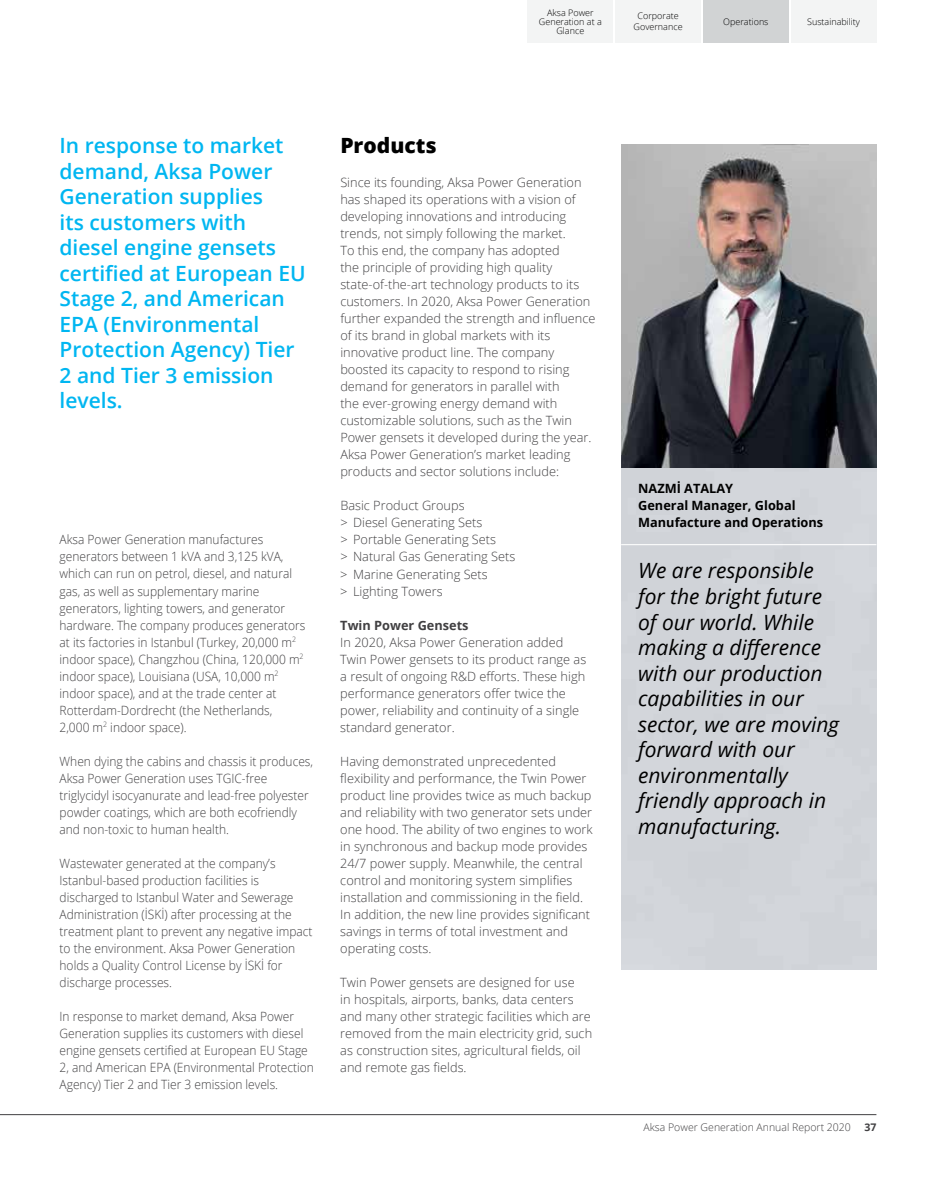
<style>
.page{position:relative;width:936px;height:1191px;background:#fff}
.page>*{position:absolute;margin:0;border:0;box-sizing:border-box;transform-origin:0 0}
.t1{font:600 21px/25.5px "Open Sans";color:#00b6f1}
.t2{font:italic 21px/25.5px "Open Sans";color:#000}
.t3{font:800 21px "Open Sans";color:#000}
.t4{font:300 12.75px/17px "Open Sans";color:#414042}
.t5{font:300 12.75px/17px "Open Sans";color:#414042;scale:.94 1}
.t6{font:700 12.75px/17px "Open Sans";color:#000}
.t7{font:700 12.75px "Open Sans";color:#414042}
.t8{font:300 10.5px "Open Sans";color:#414042}
.t9{font:700 10.5px "Open Sans";color:#414042}
.t10{font:300 9px/9px "Open Sans";color:#000;text-align:center}
</style>
<div class="page">
<hr style="left:0;top:1114px;width:876px;height:1px;background:#414042">
<div style="left:527px;top:0;width:86px;height:43px;background:#f3f4f4"></div>
<div style="left:615px;top:0;width:86px;height:43px;background:#f3f4f4"></div>
<div style="left:703px;top:0;width:85px;height:43px;background:#d1d3d4"></div>
<div style="left:790px;top:0;width:86px;height:43px;background:#f3f4f4"></div>
<img style="left:621px;top:145px;width:255px;height:323px">
<p class="t10" style="left:539px;top:8px;width:64px">Aksa Power<br>Generation at a<br>Glance</p>
<p class="t10" style="left:723px;top:17px;width:47px">Operations</p>
<p class="t10" style="left:807px;top:17px;width:54px">Sustainability</p>
<p class="t10" style="left:633px;top:10px;width:50px;line-height:10.8px">Corporate<br>Governance</p>
<h1 class="t1" style="left:60px;top:132px;width:248px">In response to market demand, Aksa Power<br>Generation supplies<br>its customers with diesel engine gensets certified at European EU<br>Stage 2, and American<br>EPA (Environmental<br>Protection Agency) Tier<br>2 and Tier 3 emission levels.</h1>
<p class="t5" style="left:60px;top:531px;width:263px">Aksa Power Generation manufactures generators between 1 kVA and 3,125 kVA, which can run on petrol, diesel, and natural gas, as well as supplementary marine generators, lighting towers, and generator hardware. The company produces generators at its factories in Istanbul (Turkey, 20,000 m<sup>2 </sup>indoor space), Changzhou (China, 120,000 m<sup>2 </sup>indoor space), Louisiana (USA, 10,000 m<sup>2 </sup>indoor space), and at the trade center at Rotterdam-Dordrecht (the Netherlands, 2,000 m<sup>2</sup> indoor space).</p>
<p class="t5" style="left:60px;top:752px;width:271px">When dying the cabins and chassis it produces, Aksa Power Generation uses TGIC-free triglycidyl isocyanurate and lead-free polyester powder coatings, which are both ecofriendly and non-toxic to human health.</p>
<p class="t5" style="left:60px;top:854px;width:271px">Wastewater generated at the company’s Istanbul-based production facilities is discharged to Istanbul Water and Sewerage Administration (İSKİ) after processing at the treatment plant to prevent any negative impact to the environment. Aksa Power Generation holds a Quality Control License by İSKİ for discharge processes.</p>
<p class="t5" style="left:60px;top:1007px;width:272px">In response to market demand, Aksa Power Generation supplies its customers with diesel engine gensets certified at European EU Stage 2, and American EPA (Environmental Protection Agency) Tier 2 and Tier 3 emission levels.</p>
<h1 class="t3" style="left:340px;top:129px;width:98px">Products</h1>
<p class="t4" style="left:340px;top:174px;width:257px">Since its founding, Aksa Power Generation has shaped its operations with a vision of developing innovations and introducing trends, not simply following the market.<br>To this end, the company has adopted<br>the principle of providing high quality state-of-the-art technology products to its customers. In 2020, Aksa Power Generation further expanded the strength and influence of its brand in global markets with its innovative product line. The company boosted its capacity to respond to rising demand for generators in parallel with<br>the ever-growing energy demand with customizable solutions, such as the Twin Power gensets it developed during the year.<br>Aksa Power Generation’s market leading products and sector solutions include:</p>
<p class="t4" style="left:340px;top:497px;width:176px">Basic Product Groups<br>&gt; Diesel Generating Sets<br>&gt; Portable Generating Sets<br>&gt; Natural Gas Generating Sets &gt; Marine Generating Sets<br>&gt; Lighting Towers</p>
<p class="t7" style="left:340px;top:616px;width:130px">Twin Power Gensets</p>
<p class="t4" style="left:340px;top:633px;width:247px">In 2020, Aksa Power Generation added Twin Power gensets to its product range as a result of ongoing R&amp;D efforts. These high performance generators offer twice the power, reliability and continuity of a single standard generator.</p>
<p class="t4" style="left:340px;top:752px;width:254px">Having demonstrated unprecedented flexibility and performance, the Twin Power product line provides twice as much backup and reliability with two generator sets under one hood. The ability of two engines to work in synchronous and backup mode provides 24/7 power supply. Meanwhile, the central control and monitoring system simplifies installation and commissioning in the field.<br>In addition, the new line provides significant savings in terms of total investment and operating costs.</p>
<p class="t4" style="left:340px;top:973px;width:253px">Twin Power gensets are designed for use<br>in hospitals, airports, banks, data centers and many other strategic facilities which are removed from the main electricity grid, such as construction sites, agricultural fields, oil and remote gas fields.</p>
<p class="t6" style="left:638px;top:480px;width:186px">NAZMİ ATALAY<br>General Manager, Global<br>Manufacture and Operations</p>
<h1 class="t2" style="left:638px;top:557px;width:202px">We are responsible for the bright future of our world. While making a difference with our production capabilities in our sector, we are moving forward with our environmentally friendly approach in manufacturing.</h1>
<p class="t8" style="left:643px;top:1120px;width:209px">Aksa Power Generation Annual Report 2020</p>
<p class="t9" style="left:864px;top:1120px;width:13px">37</p>
</div>
